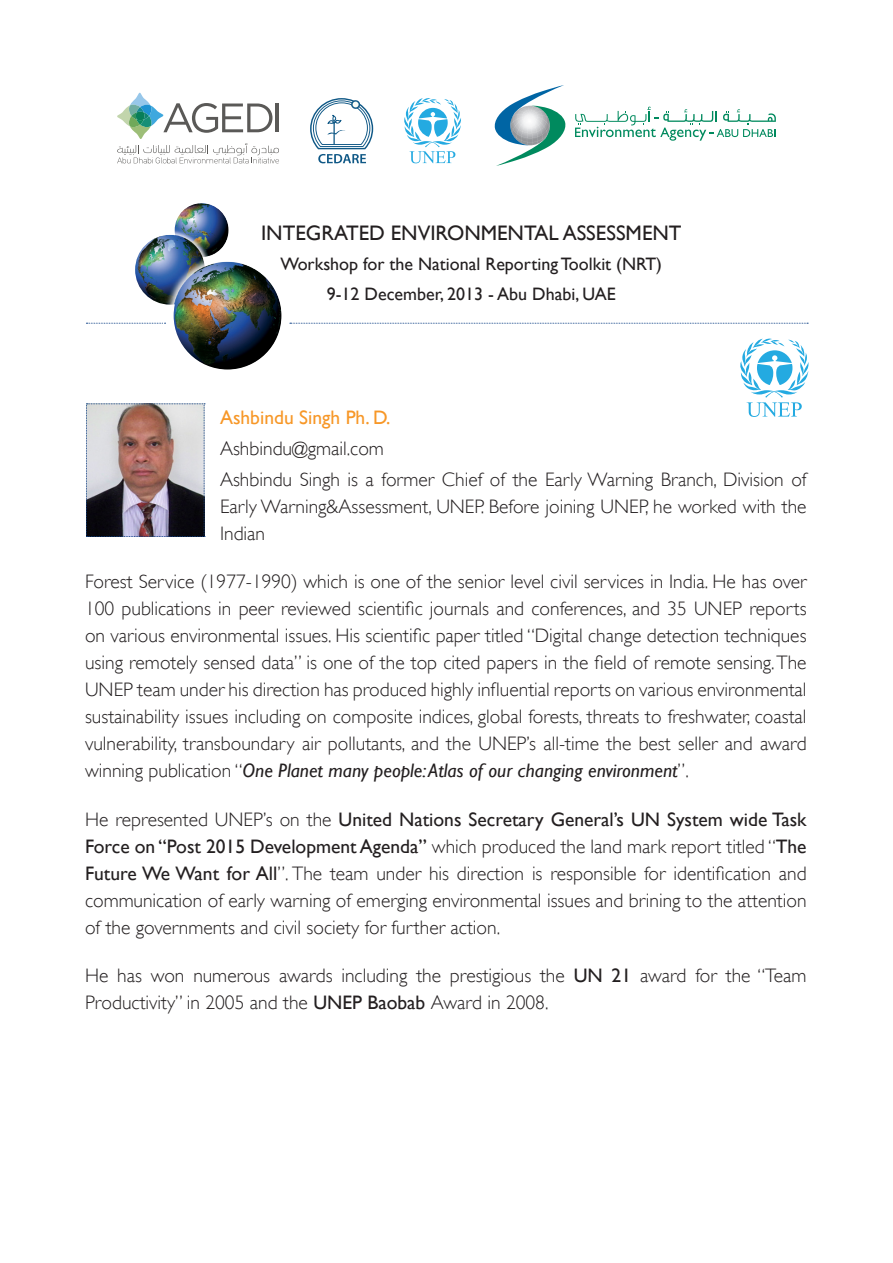
<style>
.page{position:relative;width:893px;height:1263px;background:#fff}
.page>*{position:absolute;margin:0;border:0;box-sizing:border-box;transform-origin:0 0}
.t1{font:21px "Gill Sans";color:#231f20}
.t2{font:300 19.5px/27px "Gill Sans";color:#231f20;text-align:justify}
.t3{font:19.5px "Gill Sans";color:#f79727}
.t4{font:18px "Gill Sans";color:#231f20}
.s1{font-weight:400;font-style:italic}
.s2{font-weight:400}
</style>
<div class="page">
<img style="left:135px;top:203px;width:146px;height:166px">
<svg style="left:117px;top:93px;width:162px;height:70px"></svg>
<svg style="left:404px;top:98px;width:57px;height:65px"></svg>
<svg style="left:310px;top:98px;width:63px;height:65px"></svg>
<svg style="left:494px;top:85px;width:72px;height:81px"></svg>
<svg style="left:575px;top:107px;width:201px;height:34px"></svg>
<svg style="left:290px;top:323px;width:518px;height:1px"></svg>
<svg style="left:86px;top:323px;width:80px;height:1px"></svg>
<img style="left:86px;top:403px;width:119px;height:134px">
<svg style="left:740px;top:338px;width:69px;height:79px"></svg>
<p class="t1" style="left:261px;top:220px;width:422px">INTEGRATED ENVIRONMENTAL ASSESSMENT</p>
<p class="t4" style="left:281px;top:253px;width:383px">Workshop for the National Reporting Toolkit (NRT)</p>
<p class="t4" style="left:327px;top:283px;width:291px">9-12 December, 2013 - Abu Dhabi, UAE</p>
<p class="t3" style="left:220px;top:406px;width:172px">Ashbindu Singh Ph. D.</p>
<p class="t2" style="left:220px;top:434px;width:165px">Ashbindu@gmail.com</p>
<p class="t2" style="left:220px;top:465px;width:588px">Ashbindu Singh is a former Chief of the Early Warning Branch, Division of Early Warning&amp;Assessment, UNEP. Before joining UNEP, he worked with the Indian</p>
<p class="t2" style="left:85px;top:568px;width:723px">Forest Service (1977-1990) which is one of the senior level civil services in India. He has over 100 publications in peer reviewed scientific journals and conferences, and 35 UNEP reports on various environmental issues. His scientific paper titled “Digital change detection techniques using remotely sensed data” is one of the top cited papers in the field of remote sensing. The UNEP team under his direction has produced highly influential reports on various environmental sustainability issues including on composite indices, global forests, threats to freshwater, coastal vulnerability, transboundary air pollutants, and the UNEP’s all-time the best seller and award winning publication “<span class="s1">One Planet many people: Atlas of our changing environment</span>”.</p>
<p class="t2" style="left:85px;top:805px;width:723px">He represented UNEP’s on the <span class="s2">United Nations Secretary General’s UN System wide Task Force on “Post 2015 Development Agenda”</span> which produced the land mark report titled “<span class="s2">The Future We Want for All</span>”. The team under his direction is responsible for identification and communication of early warning of emerging environmental issues and brining to the attention of the governments and civil society for further action.</p>
<p class="t2" style="left:85px;top:961px;width:723px">He has won numerous awards including the prestigious the <span class="s2">UN 21</span> award for the “Team<br>Productivity” in 2005 and the <span class="s2">UNEP Baobab</span> Award in 2008.</p>
</div>
